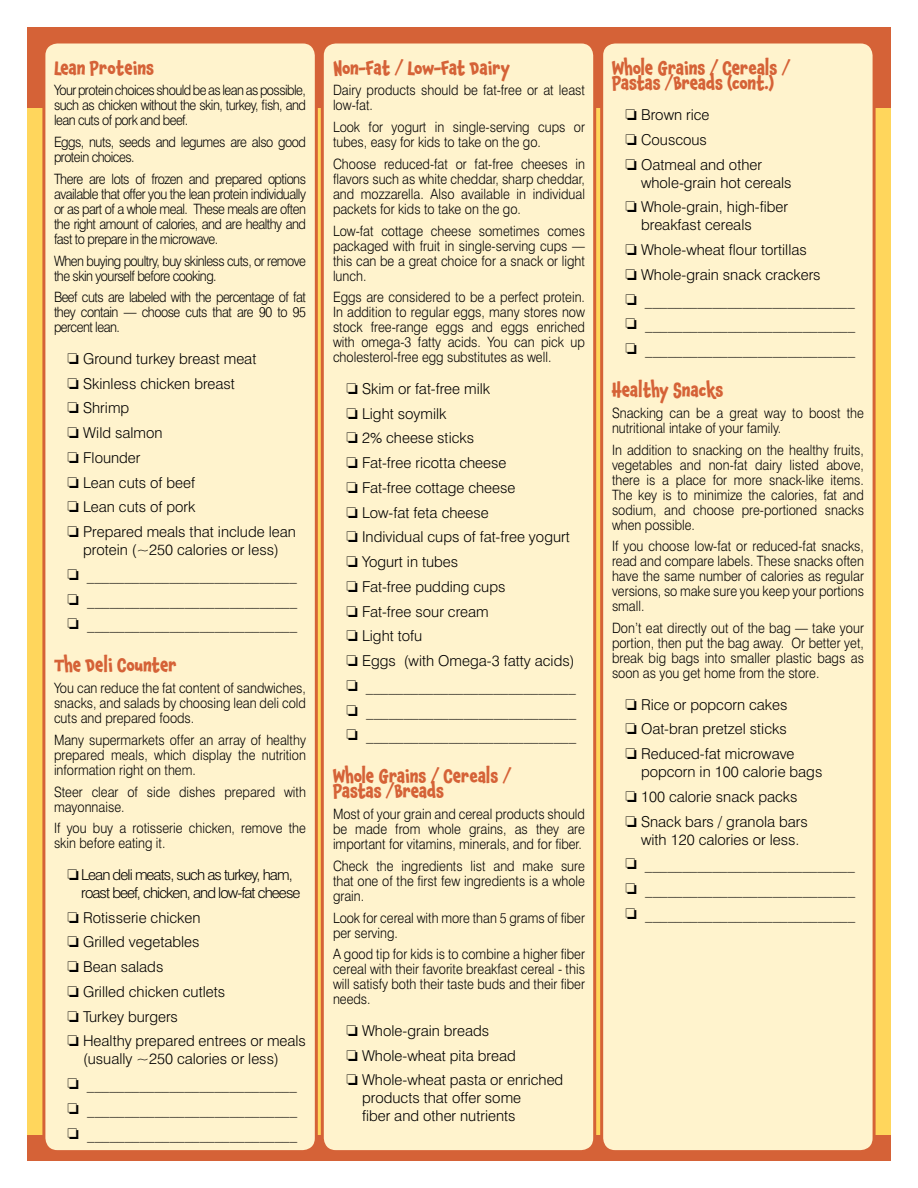
<style>
.page{position:relative;width:918px;height:1188px;background:#fff}
.page>*{position:absolute;margin:0;border:0;box-sizing:border-box;transform-origin:0 0}
.t1{font:700 18px/15px "Chaloops";color:#d56237;scale:.9 1}
.t2{font:300 15px/18px "Swiss 721 BT";color:#000}
.t3{font:300 15px/18px "Swiss 721 BT";letter-spacing:-.06em;color:#000}
.t4{font:300 14.25px/15px "Swiss 721 BT";color:#000;text-align:justify;scale:.9 1}
.t5{font:300 14.25px/15px "Swiss 721 BT";letter-spacing:-.04em;color:#000;scale:.9 1}
</style>
<div class="page">
<div style="left:27px;top:27px;width:864px;height:1134px;background:#ffd65c"></div>
<div style="left:27px;top:27px;width:864px;height:81px;background:#d56237"></div>
<div style="left:27px;top:1135px;width:864px;height:26px;background:#d56237"></div>
<div style="left:44px;top:42px;width:272px;height:1110px;background:#fff3cd;border-radius:14px"></div>
<div style="left:42px;top:40px;width:276px;height:1113px;border:3px solid #d56237;border-radius:14px"></div>
<div style="left:322px;top:42px;width:273px;height:1110px;background:#fff3cd;border-radius:14px"></div>
<div style="left:321px;top:40px;width:275px;height:1113px;border:3px solid #d56237;border-radius:14px"></div>
<div style="left:602px;top:42px;width:272px;height:1110px;background:#fff3cd;border-radius:14px"></div>
<div style="left:600px;top:40px;width:276px;height:1113px;border:3px solid #d56237;border-radius:14px"></div>
<p class="t1" style="left:54px;top:60px;width:113px">Lean Proteins</p>
<p class="t4" style="left:54px;top:83px;width:281px">Your protein choices should be as lean as possible, such as chicken without the skin, turkey, fish, and lean cuts of pork and beef.</p>
<p class="t5" style="left:54px;top:134px;width:281px">Eggs, nuts, seeds and legumes are also good protein choices.</p>
<p class="t4" style="left:54px;top:171px;width:282px">There are lots of frozen and prepared options available that offer you the lean protein individually or as part of a whole meal. These meals are often the right amount of calories, and are healthy and fast to prepare in the microwave.</p>
<p class="t5" style="left:54px;top:253px;width:282px">When buying poultry, buy skinless cuts, or remove the skin yourself before cooking.</p>
<p class="t4" style="left:54px;top:290px;width:282px">Beef cuts are labeled with the percentage of fat they contain — choose cuts that are 90 to 95 percent lean.</p>
<p class="t2" style="left:68px;top:349px;width:190px">□ Ground turkey breast meat</p>
<p class="t2" style="left:68px;top:374px;width:169px">□ Skinless chicken breast</p>
<p class="t2" style="left:68px;top:399px;width:63px">□ Shrimp</p>
<p class="t2" style="left:68px;top:424px;width:97px">□ Wild salmon</p>
<p class="t2" style="left:68px;top:448px;width:75px">□ Flounder</p>
<p class="t2" style="left:68px;top:473px;width:129px">□ Lean cuts of beef</p>
<p class="t2" style="left:68px;top:498px;width:130px">□ Lean cuts of pork</p>
<p class="t2" style="left:68px;top:523px;width:230px;text-align:center">□ Prepared meals that include lean protein (~250 calories or less)</p>
<p class="t2" style="left:68px;top:565px;width:231px">□ ____________________________</p>
<p class="t2" style="left:68px;top:590px;width:231px">□ ____________________________</p>
<p class="t2" style="left:68px;top:615px;width:231px">□ ____________________________</p>
<p class="t1" style="left:54px;top:658px;width:138px">The Deli Counter</p>
<p class="t4" style="left:54px;top:680px;width:282px">You can reduce the fat content of sandwiches, snacks, and salads by choosing lean deli cold cuts and prepared foods.</p>
<p class="t4" style="left:54px;top:732px;width:282px">Many supermarkets offer an array of healthy prepared meals, which display the nutrition information right on them.</p>
<p class="t4" style="left:54px;top:784px;width:281px">Steer clear of side dishes prepared with mayonnaise.</p>
<p class="t4" style="left:54px;top:821px;width:281px">If you buy a rotisserie chicken, remove the skin before eating it.</p>
<p class="t3" style="left:81px;top:865px;width:221px;text-indent:-14px">□ Lean deli meats, such as turkey, ham, roast beef, chicken, and low-fat cheese</p>
<p class="t2" style="left:68px;top:908px;width:135px">□ Rotisserie chicken</p>
<p class="t2" style="left:68px;top:933px;width:134px">□ Grilled vegetables</p>
<p class="t2" style="left:68px;top:958px;width:97px">□ Bean salads</p>
<p class="t2" style="left:68px;top:982px;width:159px">□ Grilled chicken cutlets</p>
<p class="t2" style="left:68px;top:1007px;width:112px">□ Turkey burgers</p>
<p class="t2" style="left:83px;top:1032px;width:224px;text-indent:-16px">□ Healthy prepared entrees or meals (usually ~250 calories or less)</p>
<p class="t2" style="left:68px;top:1075px;width:231px">□ ____________________________</p>
<p class="t2" style="left:68px;top:1099px;width:231px">□ ____________________________</p>
<p class="t2" style="left:68px;top:1124px;width:231px">□ ____________________________</p>
<p class="t1" style="left:333px;top:60px;width:198px">Non-Fat / Low-Fat Dairy</p>
<p class="t4" style="left:333px;top:83px;width:282px">Dairy products should be fat-free or at least low-fat.</p>
<p class="t4" style="left:333px;top:119px;width:281px">Look for yogurt in single-serving cups or tubes, easy for kids to take on the go.</p>
<p class="t4" style="left:333px;top:156px;width:282px">Choose reduced-fat or fat-free cheeses in flavors such as white cheddar, sharp cheddar, and mozzarella. Also available in individual packets for kids to take on the go.</p>
<p class="t4" style="left:333px;top:223px;width:282px">Low-fat cottage cheese sometimes comes packaged with fruit in single-serving cups — this can be a great choice for a snack or light lunch.</p>
<p class="t4" style="left:333px;top:290px;width:282px">Eggs are considered to be a perfect protein.<br>In addition to regular eggs, many stores now stock free-range eggs and eggs enriched with omega-3 fatty acids. You can pick up cholesterol-free egg substitutes as well.</p>
<p class="t2" style="left:346px;top:379px;width:145px">□ Skim or fat-free milk</p>
<p class="t2" style="left:346px;top:404px;width:102px">□ Light soymilk</p>
<p class="t2" style="left:346px;top:429px;width:129px">□ 2% cheese sticks</p>
<p class="t2" style="left:346px;top:454px;width:162px">□ Fat-free ricotta cheese</p>
<p class="t2" style="left:346px;top:478px;width:170px">□ Fat-free cottage cheese</p>
<p class="t2" style="left:346px;top:503px;width:144px">□ Low-fat feta cheese</p>
<p class="t2" style="left:346px;top:528px;width:225px">□ Individual cups of fat-free yogurt</p>
<p class="t2" style="left:346px;top:553px;width:113px">□ Yogurt in tubes</p>
<p class="t2" style="left:346px;top:577px;width:160px">□ Fat-free pudding cups</p>
<p class="t2" style="left:346px;top:602px;width:144px">□ Fat-free sour cream</p>
<p class="t2" style="left:346px;top:627px;width:77px">□ Light tofu</p>
<p class="t2" style="left:346px;top:652px;width:230px">□ Eggs (with Omega-3 fatty acids)</p>
<p class="t2" style="left:346px;top:676px;width:231px">□ ____________________________</p>
<p class="t2" style="left:346px;top:701px;width:231px">□ ____________________________</p>
<p class="t2" style="left:346px;top:726px;width:231px">□ ____________________________</p>
<p class="t1" style="left:333px;top:769px;width:200px">Whole Grains / Cereals /<br>Pastas /Breads</p>
<p class="t4" style="left:333px;top:806px;width:282px">Most of your grain and cereal products should be made from whole grains, as they are important for vitamins, minerals, and for fiber.</p>
<p class="t4" style="left:333px;top:858px;width:281px">Check the ingredients list and make sure that one of the first few ingredients is a whole grain.</p>
<p class="t4" style="left:333px;top:910px;width:281px">Look for cereal with more than 5 grams of fiber per serving.</p>
<p class="t4" style="left:333px;top:947px;width:282px">A good tip for kids is to combine a higher fiber cereal with their favorite breakfast cereal - this will satisfy both their taste buds and their fiber needs.</p>
<p class="t2" style="left:346px;top:1021px;width:144px">□ Whole-grain breads</p>
<p class="t2" style="left:346px;top:1046px;width:171px">□ Whole-wheat pita bread</p>
<p class="t2" style="left:362px;top:1071px;width:203px;text-indent:-16px">□ Whole-wheat pasta or enriched products that offer some<br>fiber and other nutrients</p>
<p class="t1" style="left:612px;top:60px;width:200px">Whole Grains / Cereals /<br>Pastas /Breads (cont.)</p>
<p class="t2" style="left:626px;top:106px;width:86px">□ Brown rice</p>
<p class="t2" style="left:626px;top:130px;width:83px">□ Couscous</p>
<p class="t2" style="left:641px;top:155px;width:152px;text-indent:-16px">□ Oatmeal and other whole-grain hot cereals</p>
<p class="t2" style="left:641px;top:198px;width:148px;text-indent:-16px">□ Whole-grain, high-fiber breakfast cereals</p>
<p class="t2" style="left:626px;top:241px;width:183px">□ Whole-wheat flour tortillas</p>
<p class="t2" style="left:626px;top:265px;width:197px">□ Whole-grain snack crackers</p>
<p class="t2" style="left:626px;top:290px;width:231px">□ ____________________________</p>
<p class="t2" style="left:626px;top:315px;width:231px">□ ____________________________</p>
<p class="t2" style="left:626px;top:340px;width:231px">□ ____________________________</p>
<p class="t1" style="left:612px;top:383px;width:125px">Healthy Snacks</p>
<p class="t4" style="left:612px;top:405px;width:281px">Snacking can be a great way to boost the nutritional intake of your family.</p>
<p class="t4" style="left:612px;top:442px;width:282px">In addition to snacking on the healthy fruits, vegetables and non-fat dairy listed above, there is a place for more snack-like items.<br>The key is to minimize the calories, fat and sodium, and choose pre-portioned snacks when possible.</p>
<p class="t4" style="left:612px;top:539px;width:282px">If you choose low-fat or reduced-fat snacks, read and compare labels. These snacks often have the same number of calories as regular versions, so make sure you keep your portions small.</p>
<p class="t4" style="left:612px;top:621px;width:281px">Don’t eat directly out of the bag — take your portion, then put the bag away. Or better yet, break big bags into smaller plastic bags as soon as you get home from the store.</p>
<p class="t2" style="left:626px;top:695px;width:163px">□ Rice or popcorn cakes</p>
<p class="t2" style="left:626px;top:720px;width:163px">□ Oat-bran pretzel sticks</p>
<p class="t2" style="left:641px;top:745px;width:183px;text-indent:-16px">□ Reduced-fat microwave popcorn in 100 calorie bags</p>
<p class="t2" style="left:626px;top:787px;width:173px">□ 100 calorie snack packs</p>
<p class="t2" style="left:626px;top:812px;width:184px;text-align:center">□ Snack bars / granola bars with 120 calories or less.</p>
<p class="t2" style="left:626px;top:855px;width:231px">□ ____________________________</p>
<p class="t2" style="left:626px;top:880px;width:231px">□ ____________________________</p>
<p class="t2" style="left:626px;top:904px;width:231px">□ ____________________________</p>
</div>
